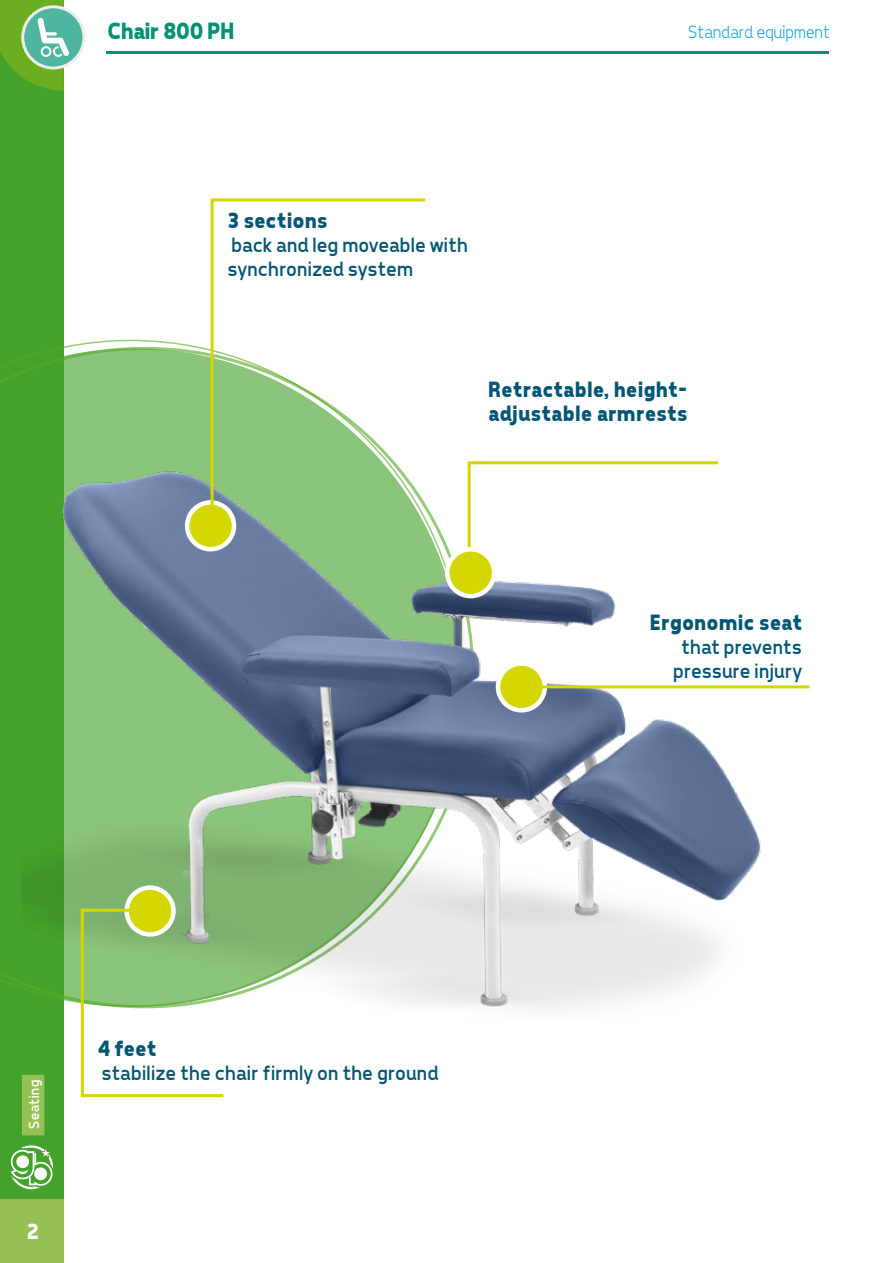
<style>
.page{position:relative;width:893px;height:1263px;background:#fff}
.page>*{position:absolute;margin:0;border:0;box-sizing:border-box;transform-origin:0 0}
.t1{font:700 24px "Tepeno Sans";letter-spacing:-.02em;color:#009274}
.t2{font:700 22.5px/24px "Tepeno Sans";letter-spacing:.005em;color:#005674}
.t3{font:700 22.5px "Tepeno Sans";color:#fff}
.t4{font:21px/24px "Tepeno Sans";letter-spacing:.01em;color:#005674}
.t5{font:300 18px "Tepeno Sans";color:#009ee0}
.t6{font:15px "Tepeno Sans";letter-spacing:.015em;color:#fff}
</style>
<div class="page">
<hr style="left:106px;top:51px;width:723px;height:2px;background:#009274">
<div style="left:0;top:0;width:64px;height:1263px;background:#44a12b"></div>
<div style="left:0;top:1199px;width:64px;height:64px;background:#95c154"></div>
<svg style="left:11px;top:1145px;width:42px;height:44px"></svg>
<svg style="left:0;top:340px;width:209px;height:648px"></svg>
<img style="left:21px;top:425px;width:789px;height:584px">
<div style="left:22px;top:1075px;width:22px;height:60px;background:#95c154"></div>
<div style="left:23px;top:7px;width:61px;height:61px;background:#4eb69e;border-radius:50%"></div>
<div style="left:21px;top:5px;width:64px;height:65px;border:3px solid #eceded;border-radius:50%"></div>
<svg style="left:0;top:0;width:69px;height:91px"></svg>
<svg style="left:127px;top:888px;width:46px;height:46px"></svg>
<div style="left:124px;top:885px;width:52px;height:52px;border:4px solid #fff;border-radius:50%"></div>
<div style="left:187px;top:502px;width:47px;height:47px;background:#d4d600;border-radius:50%"></div>
<div style="left:185px;top:500px;width:51px;height:51px;border:4px solid #fff;border-radius:50%"></div>
<div style="left:498px;top:663px;width:47px;height:47px;background:#d4d600;border-radius:50%"></div>
<div style="left:496px;top:661px;width:51px;height:51px;border:4px solid #fff;border-radius:50%"></div>
<svg style="left:466px;top:460px;width:255px;height:120px"></svg>
<svg style="left:209px;top:198px;width:219px;height:331px"></svg>
<svg style="left:79px;top:907px;width:147px;height:191px"></svg>
<hr style="left:527px;top:685px;width:282px;height:3px;background:#d4d600">
<div style="left:447px;top:549px;width:47px;height:47px;background:#d4d600;border-radius:50%"></div>
<div style="left:445px;top:547px;width:51px;height:51px;border:4px solid #fff;border-radius:50%"></div>
<p class="t1" style="left:106px;top:17px;width:129px">Chair 800 PH</p>
<p class="t5" style="left:687px;top:21px;width:144px">Standard equipment</p>
<p class="t2" style="left:226px;top:208px;width:102px">3 sections</p>
<p class="t4" style="left:226px;top:233px;width:242px">back and leg moveable with synchronized system</p>
<p class="t2" style="left:487px;top:377px;width:201px">Retractable, height&shy;adjustable armrests</p>
<p class="t2" style="left:649px;top:609px;width:154px">Ergonomic seat</p>
<p class="t4" style="left:672px;top:634px;width:130px;text-align:center">that prevents pressure injury</p>
<p class="t6" style="left:25px;top:1129px;width:50px;rotate:-90deg">Seating</p>
<p class="t3" style="left:26px;top:1218px;width:14px">2</p>
<p class="t2" style="left:96px;top:1036px;width:60px">4 feet</p>
<p class="t4" style="left:101px;top:1061px;width:338px">stabilize the chair firmly on the ground</p>
</div>
